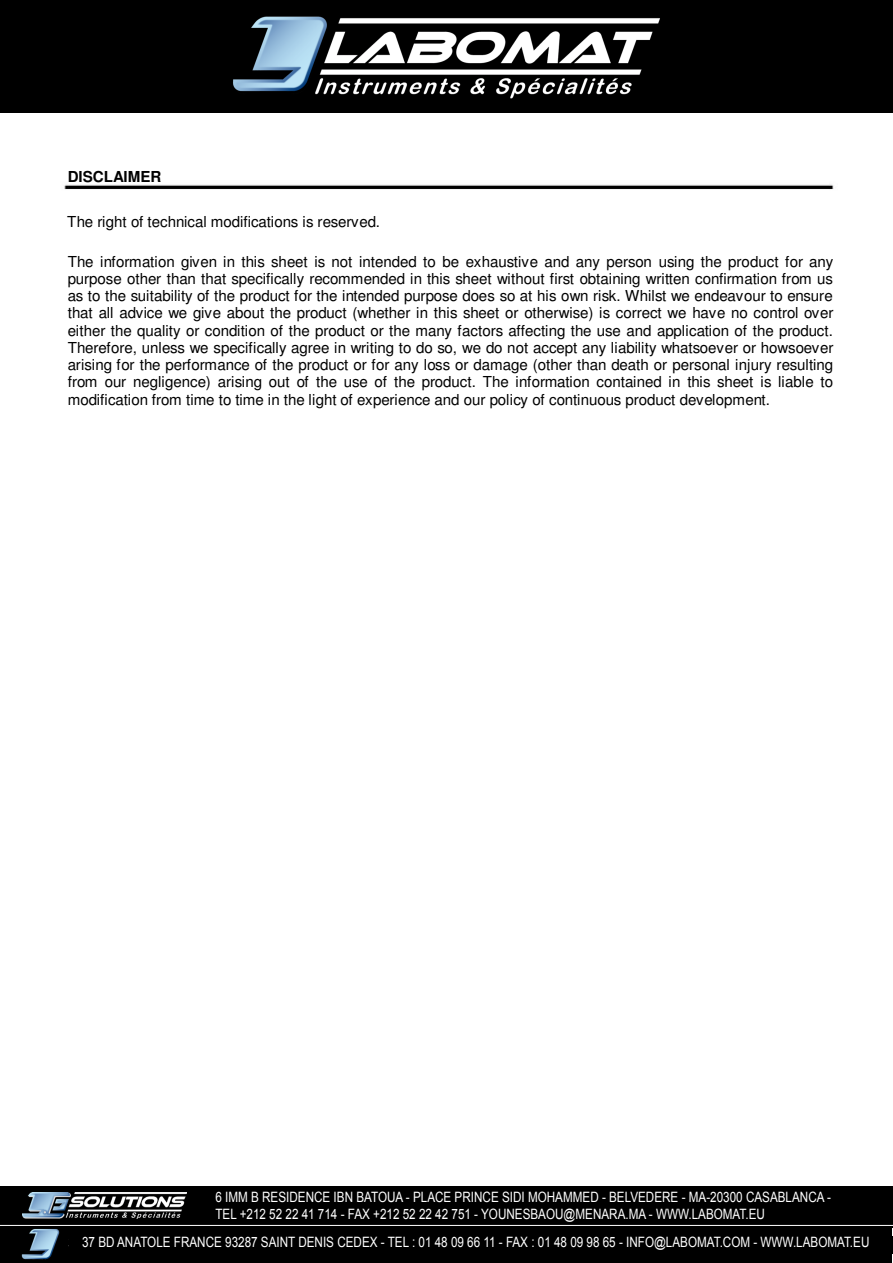
<style>
.page{position:relative;width:893px;height:1263px;background:#fff}
.page>*{position:absolute;margin:0;border:0;box-sizing:border-box;transform-origin:0 0}
.t1{font:15.15px/17.2px "Helvetica";letter-spacing:-.01em;color:#000;text-align:justify}
.t2{font:700 15.15px "Helvetica";color:#000}
.t3{font:14.25px/17.1px "Arial";color:#fff;scale:.82 1}
</style>
<div class="page">
<div style="left:0;top:1186px;width:893px;height:41px;background:#000"></div>
<img style="left:0;top:0;width:893px;height:113px">
<div style="left:0;top:1227px;width:892px;height:35px;background:#000"></div>
<img style="left:23px;top:1193px;width:163px;height:25px">
<div style="left:69px;top:1236px;width:824px;height:17px;background:#000"></div>
<hr style="left:0;top:1225px;width:893px;height:1px;background:#fff">
<img style="left:64px;top:184px;width:770px;height:6px">
<p class="t2" style="left:68px;top:171px;width:95px">DISCLAIMER</p>
<p class="t1" style="left:67px;top:215px;width:314px">The right of technical modifications is reserved.</p>
<p class="t1" style="left:68px;top:254px;width:767px">The information given in this sheet is not intended to be exhaustive and any person using the product for any purpose other than that specifically recommended in this sheet without first obtaining written confirmation from us as to the suitability of the product for the intended purpose does so at his own risk. Whilst we endeavour to ensure that all advice we give about the product (whether in this sheet or otherwise) is correct we have no control over either the quality or condition of the product or the many factors affecting the use and application of the product.<br>Therefore, unless we specifically agree in writing to do so, we do not accept any liability whatsoever or howsoever arising for the performance of the product or for any loss or damage (other than death or personal injury resulting from our negligence) arising out of the use of the product. The information contained in this sheet is liable to modification from time to time in the light of experience and our policy of continuous product development.</p>
<p class="t3" style="left:215px;top:1189px;width:752px">6 IMM B RESIDENCE IBN BATOUA - PLACE PRINCE SIDI MOHAMMED - BELVEDERE - MA-20300 CASABLANCA -<br>TEL +212 52 22 41 714 - FAX +212 52 22 42 751 - YOUNESBAOU@MENARA.MA - WWW.LABOMAT.EU</p>
<p class="t3" style="left:82px;top:1233px;width:962px">37 BD ANATOLE FRANCE 93287 SAINT DENIS CEDEX - TEL : 01 48 09 66 11 - FAX : 01 48 09 98 65 - INFO@LABOMAT.COM - WWW.LABOMAT.EU</p>
</div>
